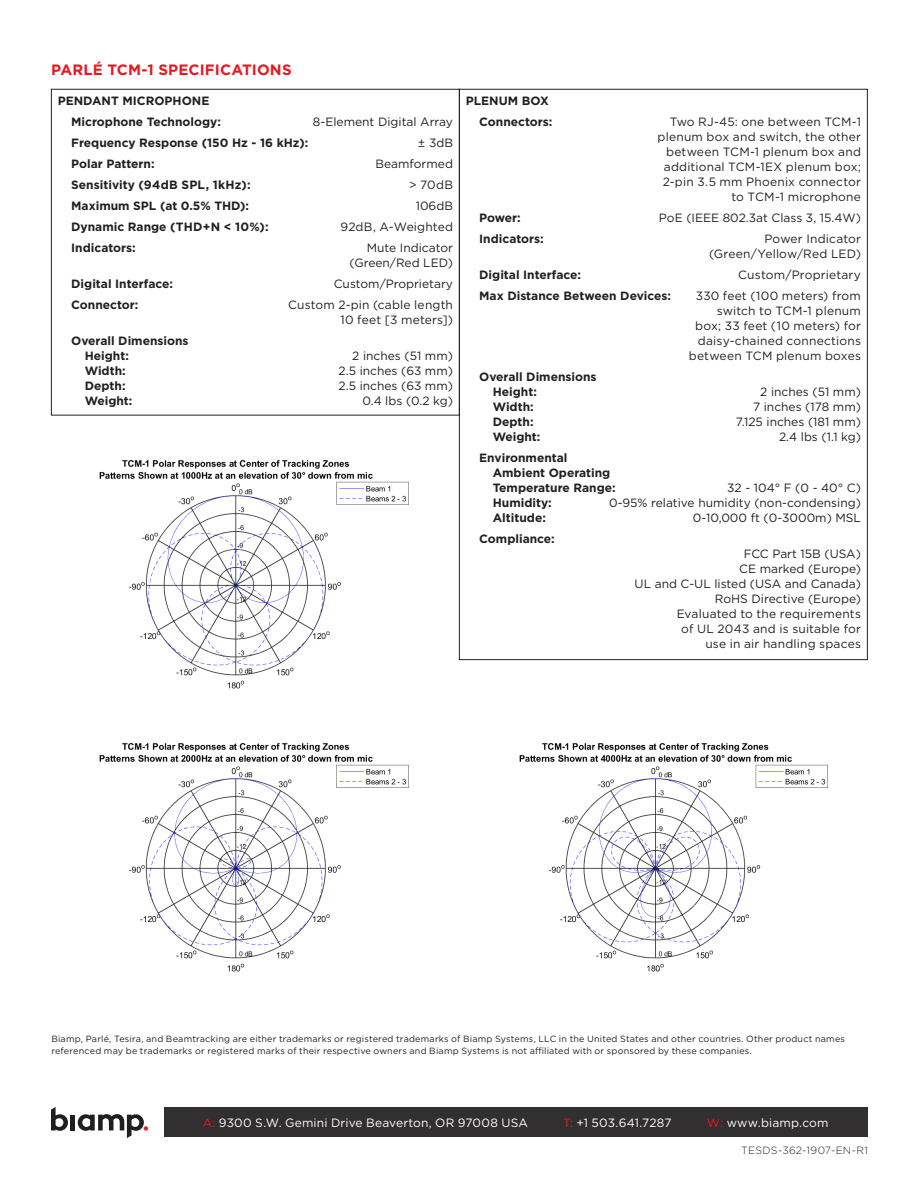
<style>
.page{position:relative;width:918px;height:1188px;background:#fff}
.page>*{position:absolute;margin:0;border:0;box-sizing:border-box;transform-origin:0 0}
.subhead{font:700 15px "Gotham";letter-spacing:.01em;color:#e51a23}
.Table_body{font:12px/15px "Gotham";letter-spacing:.005em;color:#231f20;text-align:right}
.Table_body-2{font:700 12px/15px "Gotham";color:#231f20}
.t1{font:12px "Gotham";letter-spacing:.015em;color:#fff}
.Table_Body_Indented{font:12px "Gotham";color:#231f20}
.Table_Body_Indented-2{font:700 12px "Gotham";color:#231f20}
.A_E_body{font:300 10.5px "Gotham";letter-spacing:.02em;color:#231f20}
.BODY_COPY_BLK{font:9px/12px "Gotham";letter-spacing:.02em;color:#231f20}
.s1{color:#e51a23}
</style>
<div class="page">
<svg style="left:51px;top:1107px;width:17px;height:24px"></svg>
<hr style="left:71px;top:1115px;width:4px;height:15px;background:#211e1e">
<svg style="left:78px;top:1114px;width:70px;height:24px"></svg>
<div style="left:164px;top:1107px;width:704px;height:30px;background:#312f30"></div>
<img style="left:100px;top:743px;width:309px;height:229px">
<img style="left:519px;top:743px;width:309px;height:229px">
<img style="left:100px;top:460px;width:309px;height:229px">
<p class="subhead" style="left:51px;top:60px;width:242px">PARLÉ TCM-1 SPECIFICATIONS</p>
<p class="Table_body-2" style="left:58px;top:93px;width:153px">PENDANT MICROPHONE</p>
<p class="Table_body-2" style="left:71px;top:114px;width:151px">Microphone Technology:</p>
<p class="Table_body" style="left:313px;top:114px;width:142px">8-Element Digital Array</p>
<p class="Table_body-2" style="left:71px;top:135px;width:239px">Frequency Response (150 Hz - 16 kHz):</p>
<p class="Table_body" style="left:418px;top:135px;width:37px">± 3dB</p>
<p class="Table_body-2" style="left:71px;top:156px;width:85px">Polar Pattern:</p>
<p class="Table_body" style="left:375px;top:156px;width:79px">Beamformed</p>
<p class="Table_body-2" style="left:71px;top:177px;width:181px">Sensitivity (94dB SPL, 1kHz):</p>
<p class="Table_body" style="left:409px;top:177px;width:45px">&gt; 70dB</p>
<p class="Table_body-2" style="left:71px;top:198px;width:179px">Maximum SPL (at 0.5% THD):</p>
<p class="Table_body" style="left:416px;top:198px;width:39px">106dB</p>
<p class="Table_body-2" style="left:71px;top:219px;width:199px">Dynamic Range (THD+N &lt; 10%):</p>
<p class="Table_body" style="left:340px;top:219px;width:114px">92dB, A-Weighted</p>
<p class="Table_body-2" style="left:71px;top:240px;width:66px">Indicators:</p>
<p class="Table_body" style="left:350px;top:240px;width:105px">Mute Indicator (Green/Red LED)</p>
<p class="Table_body-2" style="left:71px;top:276px;width:103px">Digital Interface:</p>
<p class="Table_body" style="left:334px;top:276px;width:121px">Custom/Proprietary</p>
<p class="Table_body-2" style="left:71px;top:297px;width:69px">Connector:</p>
<p class="Table_body" style="left:288px;top:297px;width:166px">Custom 2-pin (cable length<br>10 feet [3 meters])</p>
<p class="Table_body-2" style="left:71px;top:333px;width:119px">Overall Dimensions</p>
<p class="Table_Body_Indented-2" style="left:85px;top:347px;width:46px">Height:</p>
<p class="Table_Body_Indented" style="left:352px;top:348px;width:102px">2 inches (51 mm)</p>
<p class="Table_Body_Indented-2" style="left:85px;top:362px;width:43px">Width:</p>
<p class="Table_Body_Indented" style="left:339px;top:363px;width:116px">2.5 inches (63 mm)</p>
<p class="Table_Body_Indented-2" style="left:85px;top:377px;width:42px">Depth:</p>
<p class="Table_Body_Indented" style="left:339px;top:378px;width:116px">2.5 inches (63 mm)</p>
<p class="Table_Body_Indented-2" style="left:85px;top:392px;width:49px">Weight:</p>
<p class="Table_Body_Indented" style="left:362px;top:393px;width:92px">0.4 lbs (0.2 kg)</p>
<p class="Table_body-2" style="left:479px;top:90px;width:75px;line-height:21px;text-indent:-14px">PLENUM BOX<br>Connectors:</p>
<p class="Table_body" style="left:658px;top:114px;width:205px">Two RJ-45: one between TCM-1 plenum box and switch, the other between TCM-1 plenum box and additional TCM-1EX plenum box;<br>2-pin 3.5 mm Phoenix connector to TCM-1 microphone</p>
<p class="Table_body-2" style="left:479px;top:210px;width:43px">Power:</p>
<p class="Table_body" style="left:659px;top:210px;width:204px">PoE (IEEE 802.3at Class 3, 15.4W)</p>
<p class="Table_body-2" style="left:479px;top:231px;width:66px">Indicators:</p>
<p class="Table_body" style="left:709px;top:231px;width:153px">Power Indicator (Green/Yellow/Red LED)</p>
<p class="Table_body-2" style="left:479px;top:267px;width:103px">Digital Interface:</p>
<p class="Table_body" style="left:738px;top:267px;width:124px">Custom/Proprietary</p>
<p class="Table_body-2" style="left:479px;top:288px;width:193px">Max Distance Between Devices:</p>
<p class="Table_body" style="left:689px;top:288px;width:174px">330 feet (100 meters) from switch to TCM-1 plenum box; 33 feet (10 meters) for daisy-chained connections between TCM plenum boxes</p>
<p class="Table_body-2" style="left:493px;top:369px;width:105px;text-indent:-14px">Overall Dimensions<br>Height:</p>
<p class="Table_body" style="left:760px;top:384px;width:102px">2 inches (51 mm)</p>
<p class="Table_body-2" style="left:493px;top:399px;width:43px">Width:</p>
<p class="Table_body" style="left:753px;top:399px;width:109px">7 inches (178 mm)</p>
<p class="Table_body-2" style="left:493px;top:414px;width:42px">Depth:</p>
<p class="Table_body" style="left:736px;top:414px;width:127px">7.125 inches (181 mm)</p>
<p class="Table_body-2" style="left:493px;top:429px;width:49px">Weight:</p>
<p class="Table_body" style="left:779px;top:429px;width:83px">2.4 lbs (1.1 kg)</p>
<p class="Table_body-2" style="left:493px;top:450px;width:124px;text-indent:-14px">Environmental<br>Ambient Operating<br>Temperature Range:</p>
<p class="Table_body" style="left:727px;top:480px;width:135px">32 - 104° F (0 - 40° C)</p>
<p class="Table_body-2" style="left:493px;top:495px;width:61px">Humidity:</p>
<p class="Table_body" style="left:609px;top:495px;width:253px">0-95% relative humidity (non-condensing)</p>
<p class="Table_body-2" style="left:493px;top:510px;width:55px">Altitude:</p>
<p class="Table_body" style="left:693px;top:510px;width:170px">0-10,000 ft (0-3000m) MSL</p>
<p class="Table_body-2" style="left:479px;top:531px;width:77px">Compliance:</p>
<p class="Table_body" style="left:635px;top:546px;width:228px">FCC Part 15B (USA)<br>CE marked (Europe)<br>UL and C-UL listed (USA and Canada)<br>RoHS Directive (Europe)<br>Evaluated to the requirements<br>of UL 2043 and is suitable for<br>use in air handling spaces</p>
<p class="BODY_COPY_BLK" style="left:51px;top:1033px;width:795px">Biamp, Parlé, Tesira, and Beamtracking are either trademarks or registered trademarks of Biamp Systems, LLC in the United States and other countries. Other product names referenced may be trademarks or registered marks of their respective owners and Biamp Systems is not affiliated with or sponsored by these companies.</p>
<p class="t1" style="left:203px;top:1115px;width:327px"><span class="s1">A:</span> 9300 S.W. Gemini Drive Beaverton, OR 97008 USA</p>
<p class="t1" style="left:563px;top:1115px;width:110px"><span class="s1">T:</span> +1 503.641.7287</p>
<p class="t1" style="left:707px;top:1115px;width:123px"><span class="s1">W:</span> www.biamp.com</p>
<p class="A_E_body" style="left:741px;top:1144px;width:128px">TESDS-362-1907-EN-R1</p>
</div>
